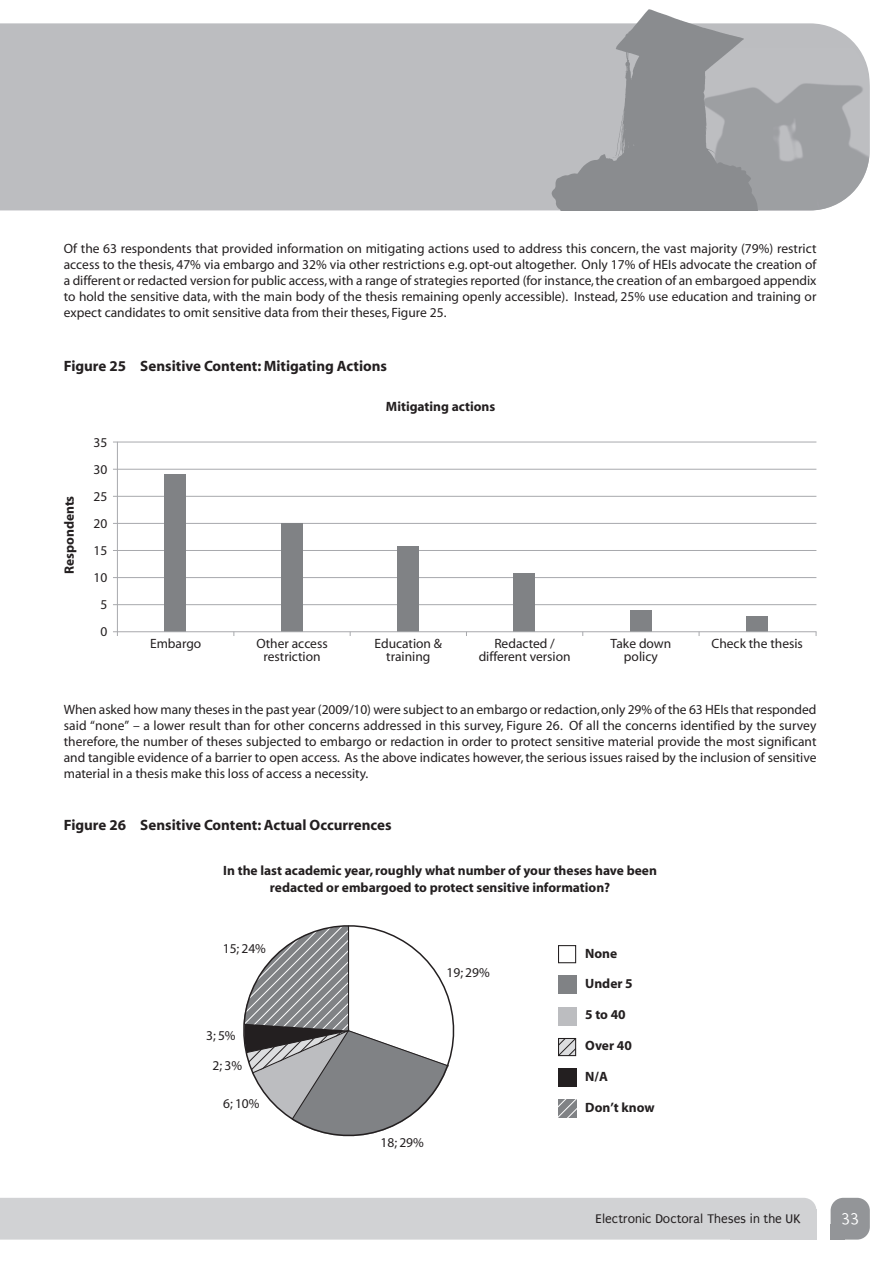
<style>
.page{position:relative;width:893px;height:1263px;background:#fff}
.page>*{position:absolute;margin:0;border:0;box-sizing:border-box;transform-origin:0 0}
.t1{font:16.5px "Puritan";color:#fff}
.t2{font:15px "Myriad Bold Norm";color:#231f20}
.t3{font:13.5px/16.2px "Myriad";color:#231f20;text-align:center}
.t4{font:13.5px/16.2px "Myriad Bold Norm";color:#231f20;text-align:center}
.t5{font:13.5px "Puritan";color:#231f20}
</style>
<div class="page">
<div style="left:0;top:23px;width:858px;height:187px;background:#bcbdc0"></div>
<img style="left:769px;top:47px;width:101px;height:163px">
<img style="left:551px;top:9px;width:218px;height:201px">
<div style="left:831px;top:1198px;width:39px;height:41px;background:#939598;border-radius:13px"></div>
<div style="left:0;top:1198px;width:816px;height:41px;background:#d1d2d4"></div>
<div style="left:730px;top:1209px;width:86px;height:30px;background:#d1d2d4"></div>
<div style="left:831px;top:1224px;width:14px;height:15px;background:#939598"></div>
<hr style="left:113px;top:469px;width:703px;height:1px;background:#a8a9ad">
<hr style="left:113px;top:496px;width:703px;height:1px;background:#a8a9ad">
<hr style="left:113px;top:442px;width:703px;height:1px;background:#a8a9ad">
<hr style="left:113px;top:523px;width:703px;height:1px;background:#a8a9ad">
<hr style="left:113px;top:550px;width:703px;height:1px;background:#a8a9ad">
<hr style="left:113px;top:577px;width:703px;height:1px;background:#a8a9ad">
<hr style="left:113px;top:604px;width:703px;height:1px;background:#a8a9ad">
<div style="left:165px;top:474px;width:21px;height:158px;background:#808285"></div>
<hr style="left:117px;top:442px;width:1px;height:194px;background:#a8a9ad">
<div style="left:281px;top:523px;width:21px;height:109px;background:#808285"></div>
<div style="left:397px;top:546px;width:22px;height:86px;background:#808285"></div>
<div style="left:514px;top:573px;width:21px;height:59px;background:#808285"></div>
<div style="left:630px;top:610px;width:21px;height:22px;background:#808285"></div>
<div style="left:746px;top:617px;width:21px;height:15px;background:#808285"></div>
<hr style="left:113px;top:631px;width:703px;height:1px;background:#a8a9ad">
<div style="left:558px;top:945px;width:18px;height:18px;border:1px solid #231f20"></div>
<div style="left:558px;top:976px;width:18px;height:18px;background:#808285"></div>
<div style="left:558px;top:1007px;width:18px;height:18px;background:#bcbdc0"></div>
<svg style="left:560px;top:1040px;width:14px;height:14px"></svg>
<div style="left:558px;top:1038px;width:18px;height:18px;border:1px solid #231f20"></div>
<svg style="left:558px;top:1099px;width:18px;height:18px"></svg>
<div style="left:558px;top:1069px;width:18px;height:18px;background:#231f20"></div>
<svg style="left:243px;top:925px;width:212px;height:212px"></svg>
<p class="t3" style="left:64px;top:241px;width:754px;text-align:justify">Of the 63 respondents that provided information on mitigating actions used to address this concern, the vast majority (79%) restrict access to the thesis, 47% via embargo and 32% via other restrictions e.g. opt-out altogether. Only 17% of HEIs advocate the creation of a different or redacted version for public access,with a range of strategies reported (for instance,the creation of an embargoed appendix to hold the sensitive data, with the main body of the thesis remaining openly accessible). Instead, 25% use education and training or expect candidates to omit sensitive data from their theses, Figure 25.</p>
<p class="t2" style="left:64px;top:361px;width:325px">Figure 25 Sensitive Content: Mitigating Actions</p>
<p class="t4" style="left:62px;top:574px;width:80px;rotate:-90deg">Respondents</p>
<p class="t3" style="left:94px;top:430px;width:15px;line-height:27px">35<br>30<br>25<br>20<br>15<br>10<br>5<br>0</p>
<p class="t4" style="left:386px;top:400px;width:111px">Mitigating actions</p>
<p class="t3" style="left:150px;top:636px;width:53px">Embargo</p>
<p class="t3" style="left:256px;top:638px;width:73px;line-height:12.8px">Other access restriction</p>
<p class="t3" style="left:375px;top:638px;width:69px;line-height:12.8px">Education &amp; training</p>
<p class="t3" style="left:479px;top:638px;width:93px;line-height:12.8px">Redacted / different version</p>
<p class="t3" style="left:611px;top:638px;width:62px;line-height:12.8px">Take down policy</p>
<p class="t3" style="left:712px;top:636px;width:93px">Check the thesis</p>
<p class="t3" style="left:64px;top:702px;width:754px;text-align:justify">When asked how many theses in the past year (2009/10) were subject to an embargo or redaction,only 29% of the 63 HEIs that responded said “none” – a lower result than for other concerns addressed in this survey, Figure 26. Of all the concerns identified by the survey therefore, the number of theses subjected to embargo or redaction in order to protect sensitive material provide the most significant and tangible evidence of a barrier to open access. As the above indicates however,the serious issues raised by the inclusion of sensitive material in a thesis make this loss of access a necessity.</p>
<p class="t2" style="left:64px;top:819px;width:329px">Figure 26 Sensitive Content: Actual Occurrences</p>
<p class="t4" style="left:223px;top:864px;width:435px">In the last academic year,roughly what number of your theses have been redacted or embargoed to protect sensitive information?</p>
<p class="t3" style="left:223px;top:942px;width:45px">15; 24%</p>
<p class="t3" style="left:206px;top:1028px;width:31px">3; 5%</p>
<p class="t3" style="left:213px;top:1058px;width:31px">2; 3%</p>
<p class="t3" style="left:223px;top:1096px;width:38px">6; 10%</p>
<p class="t3" style="left:446px;top:965px;width:45px">19; 29%</p>
<p class="t3" style="left:381px;top:1135px;width:45px">18; 29%</p>
<p class="t4" style="left:585px;top:946px;width:34px">None</p>
<p class="t4" style="left:585px;top:977px;width:49px">Under 5</p>
<p class="t4" style="left:585px;top:1008px;width:42px">5to40</p>
<p class="t4" style="left:585px;top:1039px;width:48px">Over 40</p>
<p class="t4" style="left:585px;top:1070px;width:24px">N/A</p>
<p class="t4" style="left:585px;top:1100px;width:71px">Don’t know</p>
<p class="t5" style="left:596px;top:1212px;width:206px">Electronic Doctoral Theses in the UK</p>
<p class="t1" style="left:841px;top:1209px;width:19px">33</p>
</div>
